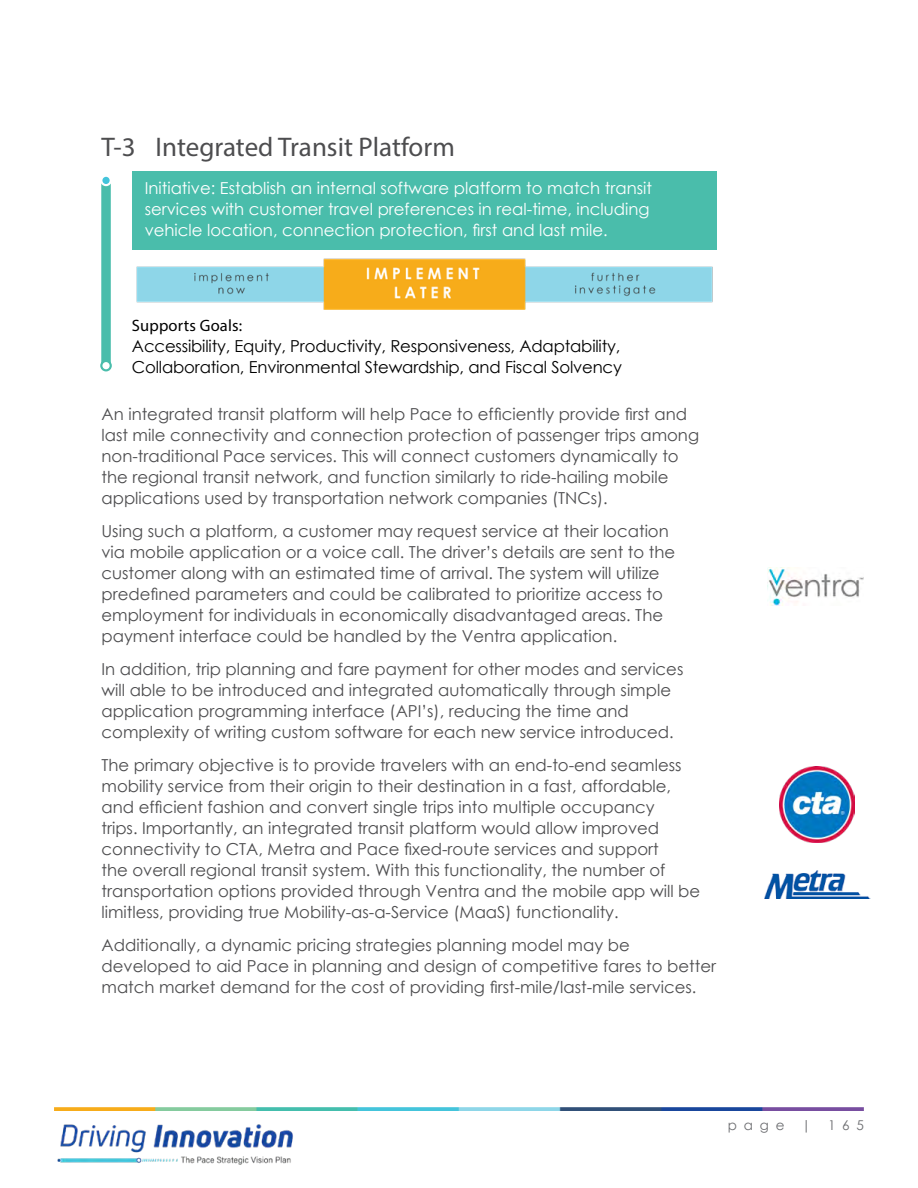
<style>
.page{position:relative;width:918px;height:1188px;background:#fff}
.page>*{position:absolute;margin:0;border:0;box-sizing:border-box;transform-origin:0 0}
.t1{font:27px "Myriad Pro";color:#4d4d4f}
.t2{font:16.5px/21px "Century Gothic";color:#4d4d4f}
.t3{font:16.5px/21px "Century Gothic";color:#fff}
.t4{font:16.5px/21px "Century Gothic";letter-spacing:-.01em;color:#000}
.t5{font:16.5px "Myriad Pro";letter-spacing:.01em;color:#000}
.t6{font:13.5px "Century Gothic";letter-spacing:.5em;color:#6d6e71}
</style>
<div class="page">
<img style="left:57px;top:1124px;width:236px;height:41px">
<img style="left:54px;top:1107px;width:810px;height:4px">
<div style="left:132px;top:171px;width:584px;height:78px;background:#4abdab"></div>
<img style="left:136px;top:258px;width:577px;height:52px">
<img style="left:779px;top:767px;width:76px;height:75px">
<img style="left:764px;top:871px;width:106px;height:28px">
<div style="left:101px;top:183px;width:10px;height:184px;background:#4abdab"></div>
<svg style="left:101px;top:178px;width:10px;height:7px"></svg>
<div style="left:100px;top:175px;width:12px;height:11px;border:2px solid #fff;border-radius:50%"></div>
<div style="left:101px;top:361px;width:10px;height:9px;background:#fff;border-radius:50%"></div>
<div style="left:100px;top:360px;width:12px;height:11px;border:2px solid #4abdab;border-radius:50%"></div>
<img style="left:768px;top:567px;width:96px;height:38px">
<h1 class="t1" style="left:102px;top:131px;width:355px">T-3 Integrated Transit Platform</h1>
<p class="t3" style="left:145px;top:177px;width:509px">Initiative: Establish an internal software platform to match transit services with customer travel preferences in real-time, including vehicle location, connection protection, first and last mile.</p>
<p class="t5" style="left:132px;top:316px;width:112px">Supports Goals:</p>
<p class="t4" style="left:132px;top:336px;width:492px">Accessibility, Equity, Productivity, Responsiveness, Adaptability,<br>Collaboration, Environmental Stewardship, and Fiscal Solvency</p>
<p class="t2" style="left:102px;top:403px;width:599px">An integrated transit platform will help Pace to efficiently provide first and last mile connectivity and connection protection of passenger trips among non-traditional Pace services. This will connect customers dynamically to the regional transit network, and function similarly to ride-hailing mobile applications used by transportation network companies (TNCs).</p>
<p class="t2" style="left:102px;top:520px;width:575px">Using such a platform, a customer may request service at their location via mobile application or a voice call. The driver’s details are sent to the customer along with an estimated time of arrival. The system will utilize predefined parameters and could be calibrated to prioritize access to employment for individuals in economically disadvantaged areas. The payment interface could be handled by the Ventra application.</p>
<p class="t2" style="left:102px;top:658px;width:583px">In addition, trip planning and fare payment for other modes and services will able to be introduced and integrated automatically through simple application programming interface (API’s), reducing the time and complexity of writing custom software for each new service introduced.</p>
<p class="t2" style="left:102px;top:754px;width:600px">The primary objective is to provide travelers with an end-to-end seamless mobility service from their origin to their destination in a fast, affordable, and efficient fashion and convert single trips into multiple occupancy<br>trips. Importantly, an integrated transit platform would allow improved connectivity to CTA, Metra and Pace fixed-route services and support<br>the overall regional transit system. With this functionality, the number of transportation options provided through Ventra and the mobile app will be limitless, providing true Mobility-as-a-Service (MaaS) functionality.</p>
<p class="t2" style="left:102px;top:934px;width:616px">Additionally, a dynamic pricing strategies planning model may be developed to aid Pace in planning and design of competitive fares to better match market demand for the cost of providing first-mile/last-mile services.</p>
<p class="t6" style="left:728px;top:1116px;width:58px">page</p>
<p class="t6" style="left:802px;top:1116px;width:11px">|</p>
<p class="t6" style="left:828px;top:1116px;width:37px">165</p>
</div>
